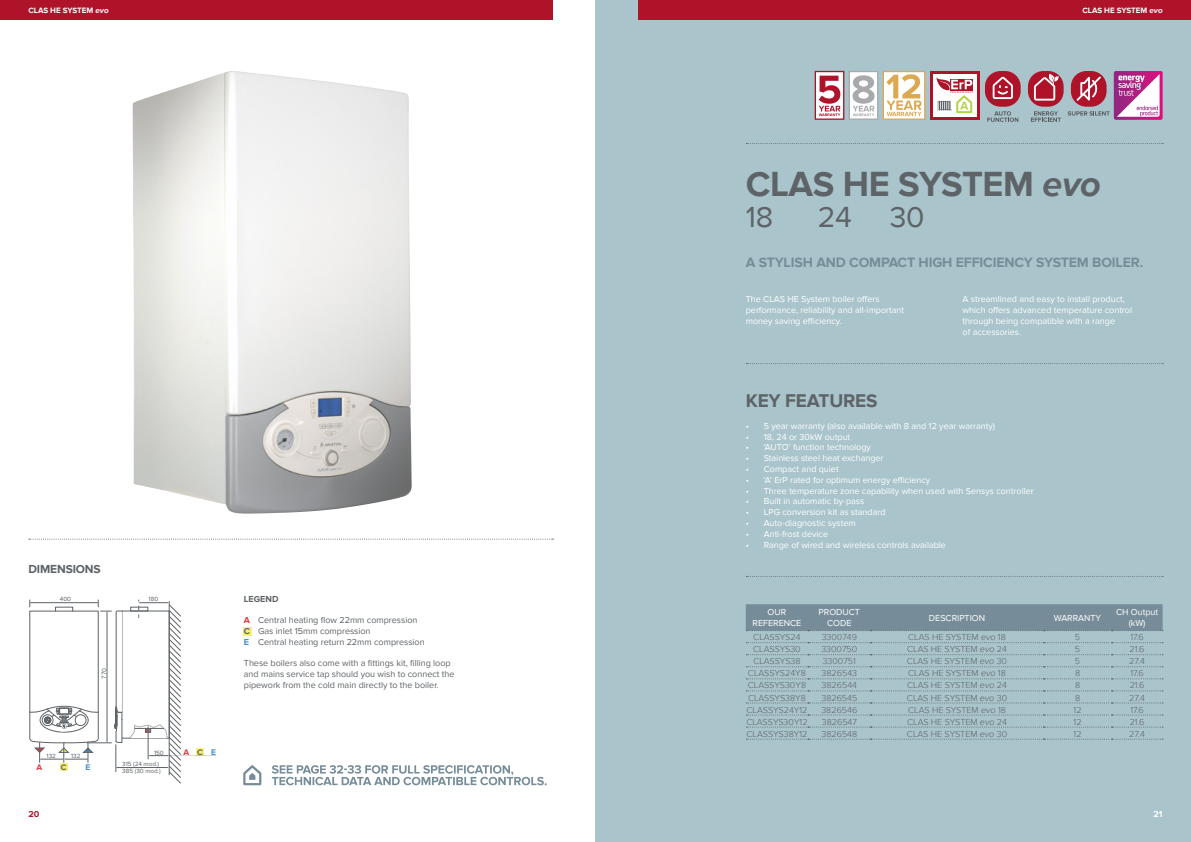
<style>
.page{position:relative;width:1191px;height:842px;background:#fff}
.page>*{position:absolute;margin:0;border:0;box-sizing:border-box;transform-origin:0 0}
.t1{font:700 36px "Proxima Nova";letter-spacing:-.01em;color:#5e6367}
.t2{font:30px "Proxima Nova";color:#5e6367}
.t3{font:700 19px "Proxima Nova";letter-spacing:-.01em;color:#5e6367}
.t4{font:700 14px "Proxima Nova";letter-spacing:-.01em;color:#768d99}
.t5{font:700 12px "Proxima Nova";letter-spacing:-.01em;color:#5e6367}
.t6{font:9px/10.8px "Proxima Nova";color:#fff;text-align:center}
.t7{font:300 9px "Proxima Nova";color:#5e6367}
.t8{font:9px/10.8px "Proxima Nova";color:#5e6367}
.t9{font:700 9px "Proxima Nova";color:#5e6367}
.t10{font:700 9px "Proxima Nova";color:#ae132a}
.t11{font:700 9px "Proxima Nova";color:#fff}
.t12{font:700 8.4px "Proxima Nova";color:#de3b41}
.t13{font:700 8.4px "Proxima Nova";color:#5e6367}
.t14{font:700 8.4px "Proxima Nova";color:#458fcc}
.t15{font:700 8px "Proxima Nova";color:#fff}
.t16{font:6.3px/7.6px "Proxima Nova";color:#5e6367}
.s1{font-style:italic}
.s2{color:#5e6367}
.s3{color:#458fcc}
.s4{font-weight:700;color:#dd3a40}
.s5{font-weight:700}
.s6{font-weight:700;color:#458fcd}
</style>
<div class="page">
<img style="left:132px;top:71px;width:280px;height:442px">
<div style="left:595px;top:0;width:596px;height:842px;background:#a9c4cb"></div>
<div style="left:243px;top:627px;width:8px;height:8px;background:#f7ef6f"></div>
<svg style="left:29px;top:539px;width:524px;height:1px"></svg>
<div style="left:197px;top:748px;width:7px;height:8px;background:#f7ef6f"></div>
<hr style="left:117px;top:767px;width:51px;height:1px;background:#5e6367">
<svg style="left:130px;top:600px;width:51px;height:184px"></svg>
<svg style="left:30px;top:600px;width:93px;height:172px"></svg>
<div style="left:746px;top:604px;width:417px;height:27px;background:#768d99"></div>
<svg style="left:746px;top:642px;width:417px;height:1px"></svg>
<svg style="left:746px;top:654px;width:417px;height:1px"></svg>
<svg style="left:746px;top:666px;width:417px;height:1px"></svg>
<svg style="left:746px;top:678px;width:417px;height:1px"></svg>
<svg style="left:746px;top:690px;width:417px;height:1px"></svg>
<svg style="left:746px;top:702px;width:417px;height:1px"></svg>
<svg style="left:746px;top:714px;width:417px;height:1px"></svg>
<svg style="left:746px;top:727px;width:417px;height:1px"></svg>
<svg style="left:746px;top:739px;width:417px;height:1px"></svg>
<svg style="left:243px;top:765px;width:18px;height:20px"></svg>
<svg style="left:272px;top:765px;width:274px;height:20px"></svg>
<svg style="left:746px;top:363px;width:417px;height:1px"></svg>
<svg style="left:746px;top:576px;width:417px;height:1px"></svg>
<svg style="left:746px;top:143px;width:417px;height:1px"></svg>
<svg style="left:987px;top:111px;width:31px;height:11px"></svg>
<div style="left:985px;top:71px;width:35px;height:36px;background:#ae132a;border-radius:15px"></div>
<svg style="left:992px;top:77px;width:21px;height:22px"></svg>
<svg style="left:1031px;top:111px;width:30px;height:11px"></svg>
<div style="left:1028px;top:71px;width:35px;height:36px;background:#ae132a;border-radius:15px"></div>
<svg style="left:1034px;top:74px;width:25px;height:27px"></svg>
<svg style="left:814px;top:71px;width:111px;height:49px;background:#dcc4ba"></svg>
<svg style="left:1067px;top:71px;width:95px;height:49px"></svg>
<div style="left:930px;top:71px;width:50px;height:49px;background:#fff"></div>
<hr style="left:930px;top:71px;width:3px;height:49px;background:#ae132a">
<hr style="left:930px;top:71px;width:50px;height:3px;background:#ae132a">
<hr style="left:930px;top:117px;width:50px;height:3px;background:#ae132a">
<hr style="left:977px;top:71px;width:3px;height:49px;background:#ae132a">
<svg style="left:936px;top:77px;width:37px;height:36px"></svg>
<div style="left:0;top:0;width:553px;height:20px;background:#ae132a"></div>
<div style="left:638px;top:0;width:553px;height:20px;background:#ae132a"></div>
<p class="t15" style="left:28px;top:6px;width:82px">CLAS HE SYSTEM <span class="s1">evo</span></p>
<p class="t15" style="left:1082px;top:6px;width:82px">CLAS HE SYSTEM <span class="s1">evo</span></p>
<h1 class="t1" style="left:746px;top:163px;width:356px">CLAS HE SYSTEM <span class="s1">evo</span></h1>
<h2 class="t2" style="left:746px;top:200px;width:29px">18</h2>
<h2 class="t2" style="left:818px;top:200px;width:36px">24</h2>
<h2 class="t2" style="left:890px;top:200px;width:36px">30</h2>
<h3 class="t4" style="left:746px;top:254px;width:399px">A STYLISH AND COMPACT HIGH EFFICIENCY SYSTEM BOILER.</h3>
<p class="t6" style="left:746px;top:294px;width:160px;text-align:left">The CLAS HE System boiler offers performance, reliability and all-important money saving efficiency.</p>
<p class="t6" style="left:962px;top:294px;width:171px;text-align:left">A streamlined and easy to install product, which offers advanced temperature control through being compatible with a range<br>of accessories.</p>
<h3 class="t3" style="left:746px;top:390px;width:133px">KEY FEATURES</h3>
<h3 class="t5" style="left:28px;top:562px;width:74px">DIMENSIONS</h3>
<p class="t16" style="left:60px;top:595px;width:13px">400</p>
<p class="t16" style="left:149px;top:595px;width:11px">180</p>
<p class="t16" style="left:100px;top:679px;width:12px;rotate:-90deg">770</p>
<p class="t16" style="left:47px;top:753px;width:11px">132</p>
<p class="t16" style="left:71px;top:753px;width:11px">132</p>
<p class="t16" style="left:154px;top:749px;width:11px">150</p>
<p class="t12" style="left:183px;top:747px;width:34px">A<span class="s2">C</span><span class="s3">E</span></p>
<p class="t12" style="left:36px;top:762px;width:7px">A</p>
<p class="t13" style="left:61px;top:762px;width:7px">C</p>
<p class="t14" style="left:85px;top:762px;width:6px">E</p>
<p class="t16" style="left:122px;top:760px;width:40px">315 (24 mod.)<br>385 (30 mod.)</p>
<p class="t9" style="left:244px;top:593px;width:36px">LEGEND</p>
<p class="t8" style="left:244px;top:615px;width:182px"><span class="s4">A</span> Central heating flow 22mm compression<br><span class="s5">C</span> Gas inlet 15mm compression<br><span class="s6">E</span> Central heating return 22mm compression</p>
<p class="t8" style="left:244px;top:658px;width:212px">These boilers also come with a fittings kit, filling loop and mains service tap should you wish to connect the pipework from the cold main directly to the boiler.</p>
<p class="t6" style="left:746px;top:420px;width:251px">• 5 year warranty (also available with 8 and 12 year warranty)</p>
<p class="t6" style="left:746px;top:431px;width:106px">• 18, 24 or 30kW output</p>
<p class="t6" style="left:746px;top:442px;width:127px">• ‘AUTO’ function technology</p>
<p class="t6" style="left:746px;top:453px;width:139px">• Stainless steel heat exchanger</p>
<p class="t6" style="left:746px;top:464px;width:94px">• Compact and quiet</p>
<p class="t6" style="left:746px;top:474px;width:186px">• ‘A’ ErP rated for optimum energy efficiency</p>
<p class="t6" style="left:746px;top:485px;width:289px">• Three temperature zone capability when used with Sensys controller</p>
<p class="t6" style="left:746px;top:496px;width:120px">• Built in automatic by-pass</p>
<p class="t6" style="left:746px;top:507px;width:141px">• LPG conversion kit as standard</p>
<p class="t6" style="left:746px;top:518px;width:111px">• Auto-diagnostic system</p>
<p class="t6" style="left:746px;top:528px;width:84px">• Anti-frost device</p>
<p class="t6" style="left:746px;top:539px;width:202px">• Range of wired and wireless controls available</p>
<p class="t6" style="left:752px;top:607px;width:50px">OUR<br>REFERENCE</p>
<p class="t6" style="left:818px;top:607px;width:43px">PRODUCT<br>CODE</p>
<p class="t6" style="left:929px;top:612px;width:58px">DESCRIPTION</p>
<p class="t6" style="left:1053px;top:612px;width:49px">WARRANTY</p>
<p class="t6" style="left:1116px;top:607px;width:44px">CH Output (kW)</p>
<p class="t7" style="left:753px;top:632px;width:49px">CLASSYS24</p>
<p class="t7" style="left:821px;top:632px;width:37px">3300749</p>
<p class="t7" style="left:908px;top:632px;width:99px">CLAS HE SYSTEM <span class="s1">evo</span> 18</p>
<p class="t7" style="left:1075px;top:632px;width:7px">5</p>
<p class="t7" style="left:1130px;top:632px;width:15px">17.6</p>
<p class="t7" style="left:753px;top:644px;width:49px">CLASSYS30</p>
<p class="t7" style="left:821px;top:644px;width:37px">3300750</p>
<p class="t7" style="left:907px;top:644px;width:101px">CLAS HE SYSTEM <span class="s1">evo</span> 24</p>
<p class="t7" style="left:1075px;top:644px;width:7px">5</p>
<p class="t7" style="left:1129px;top:644px;width:16px">21.6</p>
<p class="t7" style="left:753px;top:656px;width:49px">CLASSYS38</p>
<p class="t7" style="left:822px;top:656px;width:35px">3300751</p>
<p class="t7" style="left:907px;top:656px;width:102px">CLAS HE SYSTEM <span class="s1">evo</span> 30</p>
<p class="t7" style="left:1075px;top:656px;width:7px">5</p>
<p class="t7" style="left:1129px;top:656px;width:17px">27.4</p>
<p class="t7" style="left:748px;top:668px;width:60px">CLASSYS24Y8</p>
<p class="t7" style="left:821px;top:668px;width:37px">3826543</p>
<p class="t7" style="left:908px;top:668px;width:99px">CLAS HE SYSTEM <span class="s1">evo</span> 18</p>
<p class="t7" style="left:1075px;top:668px;width:7px">8</p>
<p class="t7" style="left:1130px;top:668px;width:15px">17.6</p>
<p class="t7" style="left:748px;top:680px;width:60px">CLASSYS30Y8</p>
<p class="t7" style="left:821px;top:680px;width:37px">3826544</p>
<p class="t7" style="left:907px;top:680px;width:101px">CLAS HE SYSTEM <span class="s1">evo</span> 24</p>
<p class="t7" style="left:1075px;top:680px;width:7px">8</p>
<p class="t7" style="left:1129px;top:680px;width:16px">21.6</p>
<p class="t7" style="left:748px;top:692px;width:59px">CLASSYS38Y8</p>
<p class="t7" style="left:821px;top:692px;width:37px">3826545</p>
<p class="t7" style="left:907px;top:692px;width:102px">CLAS HE SYSTEM <span class="s1">evo</span> 30</p>
<p class="t7" style="left:1075px;top:692px;width:7px">8</p>
<p class="t7" style="left:1129px;top:692px;width:17px">27.4</p>
<p class="t7" style="left:746px;top:704px;width:62px">CLASSYS24Y12</p>
<p class="t7" style="left:821px;top:704px;width:37px">3826546</p>
<p class="t7" style="left:908px;top:704px;width:99px">CLAS HE SYSTEM <span class="s1">evo</span> 18</p>
<p class="t7" style="left:1073px;top:704px;width:10px">12</p>
<p class="t7" style="left:1130px;top:704px;width:15px">17.6</p>
<p class="t7" style="left:746px;top:716px;width:63px">CLASSYS30Y12</p>
<p class="t7" style="left:821px;top:716px;width:37px">3826547</p>
<p class="t7" style="left:907px;top:716px;width:101px">CLAS HE SYSTEM <span class="s1">evo</span> 24</p>
<p class="t7" style="left:1073px;top:716px;width:10px">12</p>
<p class="t7" style="left:1129px;top:716px;width:16px">21.6</p>
<p class="t7" style="left:746px;top:728px;width:62px">CLASSYS38Y12</p>
<p class="t7" style="left:821px;top:728px;width:37px">3826548</p>
<p class="t7" style="left:907px;top:728px;width:102px">CLAS HE SYSTEM <span class="s1">evo</span> 30</p>
<p class="t7" style="left:1073px;top:728px;width:10px">12</p>
<p class="t7" style="left:1129px;top:728px;width:17px">27.4</p>
<p class="t10" style="left:28px;top:809px;width:12px">20</p>
<p class="t11" style="left:1153px;top:809px;width:11px">21</p>
</div>
